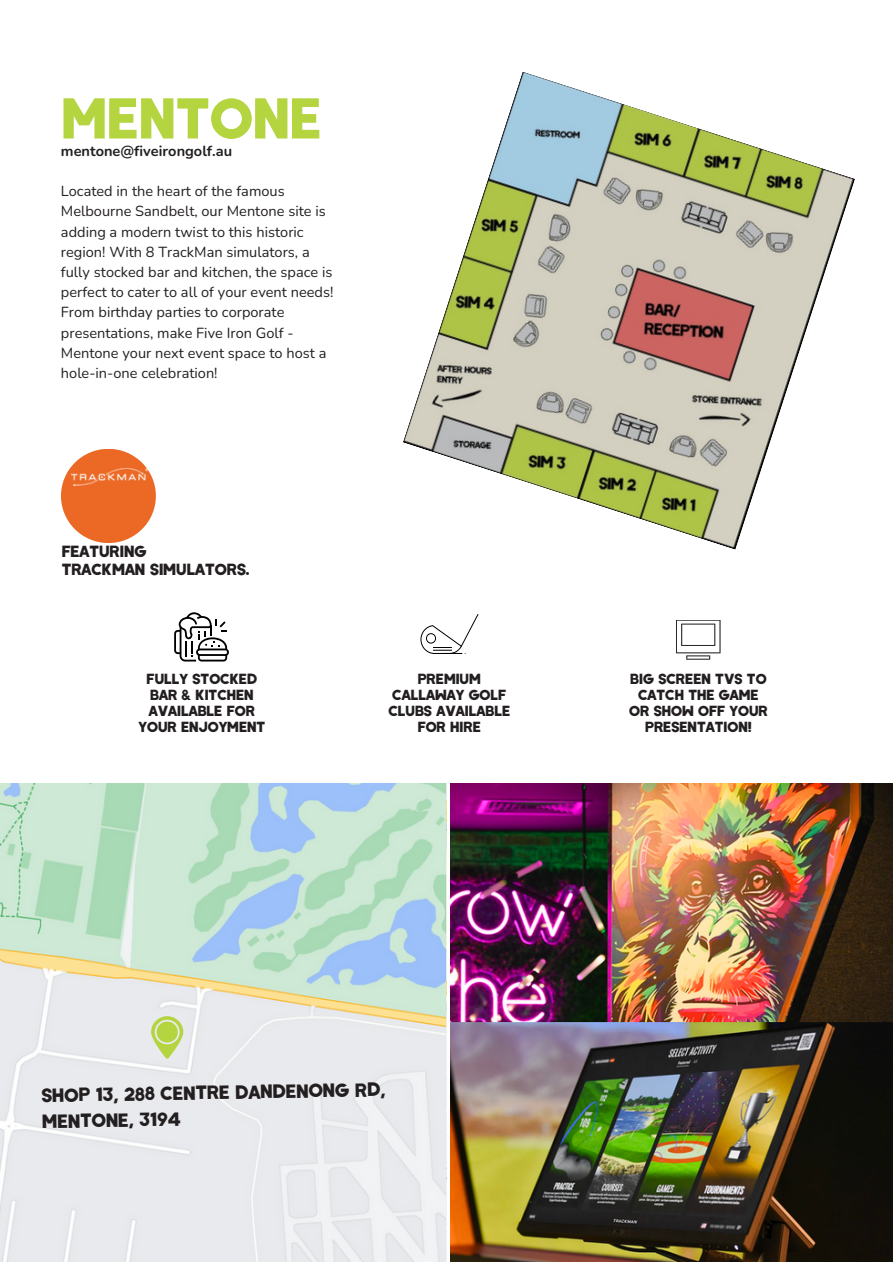
<style>
.page{position:relative;width:893px;height:1264px;background:#fff}
.page>*{position:absolute;margin:0;border:0;box-sizing:border-box;transform-origin:0 0}
.t1{font:56.85px "Womby";color:#b4d440}
.t2{font:18.9px/25.8px "Womby";color:#231f20}
.t3{font:16.05px "Womby";color:#231f20}
.t4{font:14.55px/20.2px "Nunito";color:#231f20}
.t5{font:14.55px/15.8px "Womby";color:#231f20;text-align:center}
.t6{font:700 14.55px "Nunito";color:#231f20}
</style>
<div class="page">
<svg style="left:61px;top:449px;width:95px;height:94px;fill:#eb6924"></svg>
<img style="left:0;top:783px;width:446px;height:478px">
<svg style="left:144px;top:1008px;width:46px;height:57px"></svg>
<svg style="left:148px;top:1013px;width:38px;height:37px"></svg>
<svg style="left:420px;top:625px;width:24px;height:25px"></svg>
<svg style="left:425px;top:639px;width:34px;height:15px"></svg>
<svg style="left:435px;top:645px;width:21px;height:9px"></svg>
<svg style="left:456px;top:645px;width:10px;height:9px"></svg>
<svg style="left:676px;top:620px;width:45px;height:34px"></svg>
<svg style="left:677px;top:646px;width:42px;height:14px"></svg>
<img style="left:71px;top:469px;width:77px;height:17px">
<img style="left:450px;top:783px;width:442px;height:478px">
<svg style="left:174px;top:612px;width:55px;height:49px"></svg>
<img style="left:403px;top:72px;width:452px;height:478px">
<p class="t1" style="left:61px;top:82px;width:262px">MENTONE</p>
<p class="t6" style="left:61px;top:141px;width:173px">mentone@fiveirongolf.au</p>
<p class="t4" style="left:61px;top:181px;width:274px">Located in the heart of the famous Melbourne Sandbelt, our Mentone site is adding a modern twist to this historic region! With 8 TrackMan simulators, a fully stocked bar and kitchen, the space is perfect to cater to all of your event needs!<br>From birthday parties to corporate presentations, make Five Iron Golf - Mentone your next event space to host a hole-in-one celebration!</p>
<p class="t3" style="left:62px;top:541px;width:86px">FEATURING</p>
<p class="t3" style="left:62px;top:559px;width:189px">TRACKMAN SIMULATORS.</p>
<p class="t5" style="left:138px;top:670px;width:128px">FULLY STOCKED<br>BAR &amp; KITCHEN<br>AVAILABLE FOR<br>YOUR ENJOYMENT</p>
<p class="t5" style="left:388px;top:670px;width:123px">PREMIUM<br>CALLAWAY GOLF<br>CLUBS AVAILABLE<br>FOR HIRE</p>
<p class="t5" style="left:629px;top:670px;width:140px">BIG SCREEN TVS TO<br>CATCH THE GAME<br>OR SHOW OFF YOUR<br>PRESENTATION!</p>
<p class="t2" style="left:41px;top:1081px;width:345px;rotate:-1deg">SHOP 13, 288 CENTRE DANDENONG RD,<br>MENTONE, 3194</p>
</div>
